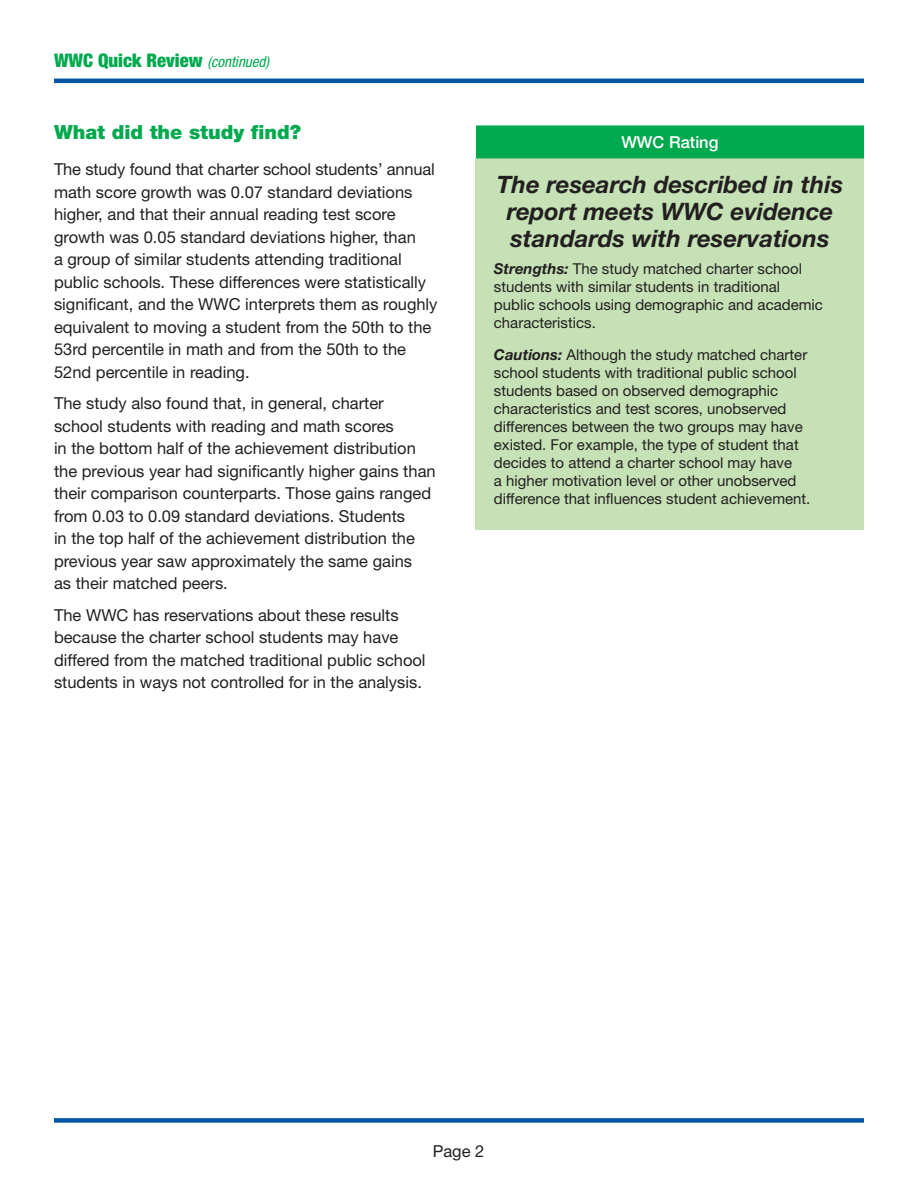
<style>
.page{position:relative;width:918px;height:1188px;background:#fff}
.page>*{position:absolute;margin:0;border:0;box-sizing:border-box;transform-origin:0 0}
.t1{font:italic 700 24px/27px "Helvetica Neue LT Std";color:#231f20;text-align:center}
.t2{font:900 19.5px "Helvetica Neue LT Std";color:#00a94e}
.t3{font:900 condensed 18.75px "Helvetica Neue LT Std";color:#00a94e}
.t4{font:16.5px/22.5px "Helvetica Neue LT Std";color:#231f20}
.t5{font:500 16.5px "Helvetica Neue LT Std";color:#fff}
.Box_text{font:15px/18px "Helvetica Neue LT Std";color:#231f20}
.s1{font-weight:400;font-style:italic;font-size:15px}
.s2{font-weight:700;font-style:italic}
</style>
<div class="page">
<hr style="left:54px;top:79px;width:810px;height:4px;background:#0155a5">
<div style="left:54px;top:1118px;width:810px;height:5px;background:#0155a5"></div>
<div style="left:476px;top:158px;width:388px;height:371px;background:#c5e1b5"></div>
<div style="left:477px;top:126px;width:386px;height:32px;background:#00a94e"></div>
<div style="left:476px;top:125px;width:388px;height:33px;border:2px solid #00a94e"></div>
<p class="t3" style="left:54px;top:49px;width:217px">WWC Quick Review <span class="s1">(continued)</span></p>
<p class="t2" style="left:54px;top:121px;width:249px">What did the study find?</p>
<p class="t4" style="left:54px;top:158px;width:385px">The study found that charter school students’ annual math score growth was 0.07 standard deviations higher, and that their annual reading test score growth was 0.05 standard deviations higher, than<br>a group of similar students attending traditional public schools. These differences were statistically significant, and the WWC interprets them as roughly equivalent to moving a student from the 50th to the 53rd percentile in math and from the 50th to the 52nd percentile in reading.</p>
<p class="t4" style="left:54px;top:392px;width:383px">The study also found that, in general, charter school students with reading and math scores<br>in the bottom half of the achievement distribution the previous year had significantly higher gains than their comparison counterparts. Those gains ranged from 0.03 to 0.09 standard deviations. Students<br>in the top half of the achievement distribution the previ ous year saw approximately the same gains<br>as their matched peers.</p>
<p class="t4" style="left:54px;top:604px;width:373px">The WWC has reservations about these results because the charter school students may have differed from the matched traditional public school students in ways not controlled for in the analysis.</p>
<p class="t5" style="left:621px;top:132px;width:99px">WWC Rating</p>
<p class="t1" style="left:497px;top:171px;width:348px">The research described in this report meets WWC evidence standards with reservations</p>
<p class="Box_text" style="left:494px;top:260px;width:330px"><span class="s2">Strengths:</span> The study matched charter school students with similar students in traditional public schools using demographic and academic characteristics.</p>
<p class="Box_text" style="left:494px;top:345px;width:318px"><span class="s2">Cautions:</span> Although the study matched charter school students with traditional public school students based on observed demographic characteristics and test scores, unobserved differences between the two groups may have existed. For example, the type of student that decides to attend a charter school may have<br>a higher motivation level or other unobserved difference that influences student achievement.</p>
<p class="t4" style="left:433px;top:1140px;width:53px">Page 2</p>
</div>
